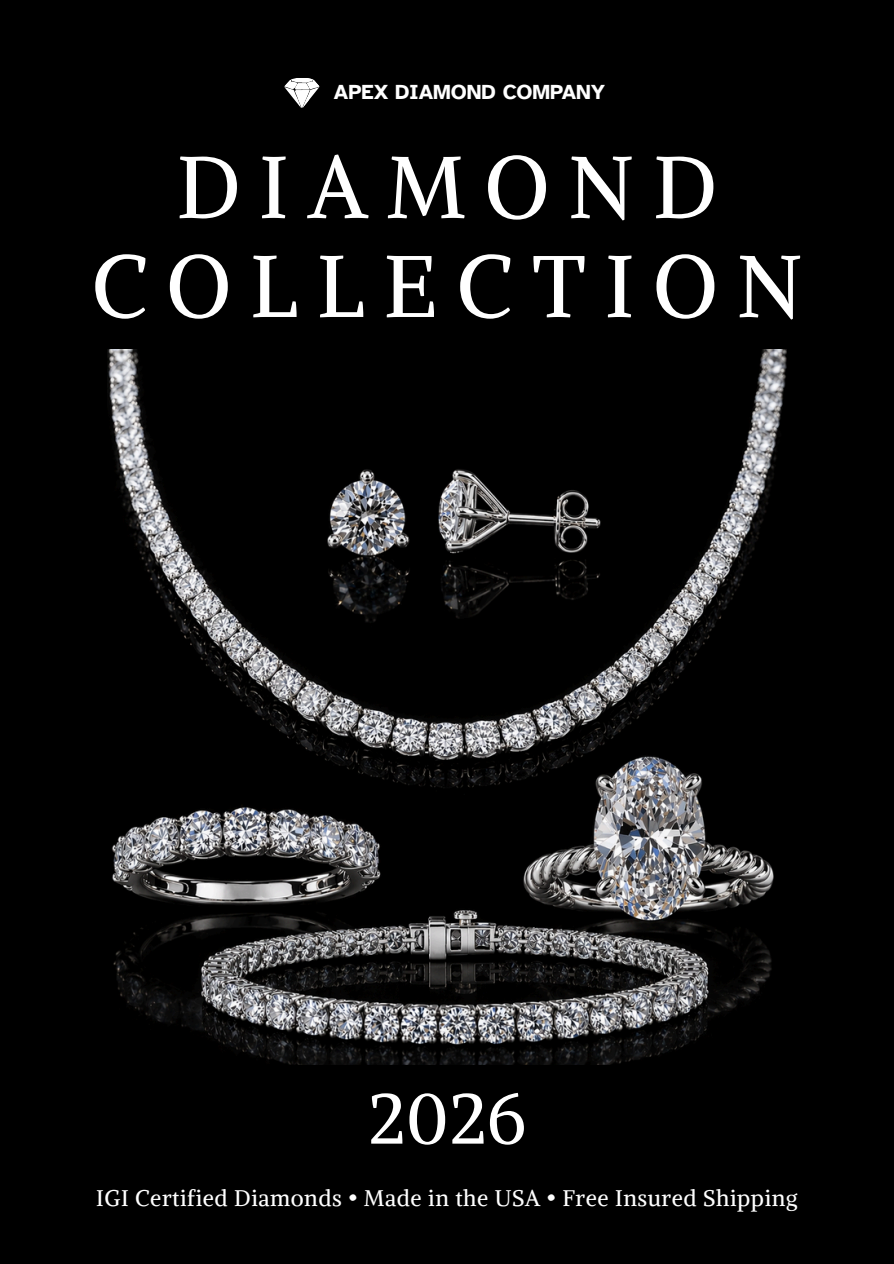
<style>
.page{position:relative;width:894px;height:1264px;background:#fff}
.page>*{position:absolute;margin:0;border:0;box-sizing:border-box;transform-origin:0 0}
.t1{font:87px/99px "Alike";letter-spacing:.215em;color:#fff;text-align:center}
.t2{font:70.5px "Alike";color:#fff}
.t3{font:22.5px "Alike";letter-spacing:.025em;color:#fff}
.t4{font:700 21px "Atkinson Hyperlegible";color:#fff}
</style>
<div class="page">
<div style="left:0;top:0;width:893px;height:1263px;background:#000"></div>
<svg style="left:284px;top:78px;width:35px;height:30px"></svg>
<img style="left:107px;top:350px;width:679px;height:714px">
<p class="t4" style="left:334px;top:79px;width:273px">APEX DIAMOND COMPANY</p>
<h1 class="t1" style="left:91px;top:137px;width:712px">DIAMOND<br>COLLECTION</h1>
<h2 class="t2" style="left:368px;top:1074px;width:158px">2026</h2>
<p class="t3" style="left:96px;top:1183px;width:702px">IGI Certified Diamonds • Made in the USA • Free Insured Shipping</p>
</div>
